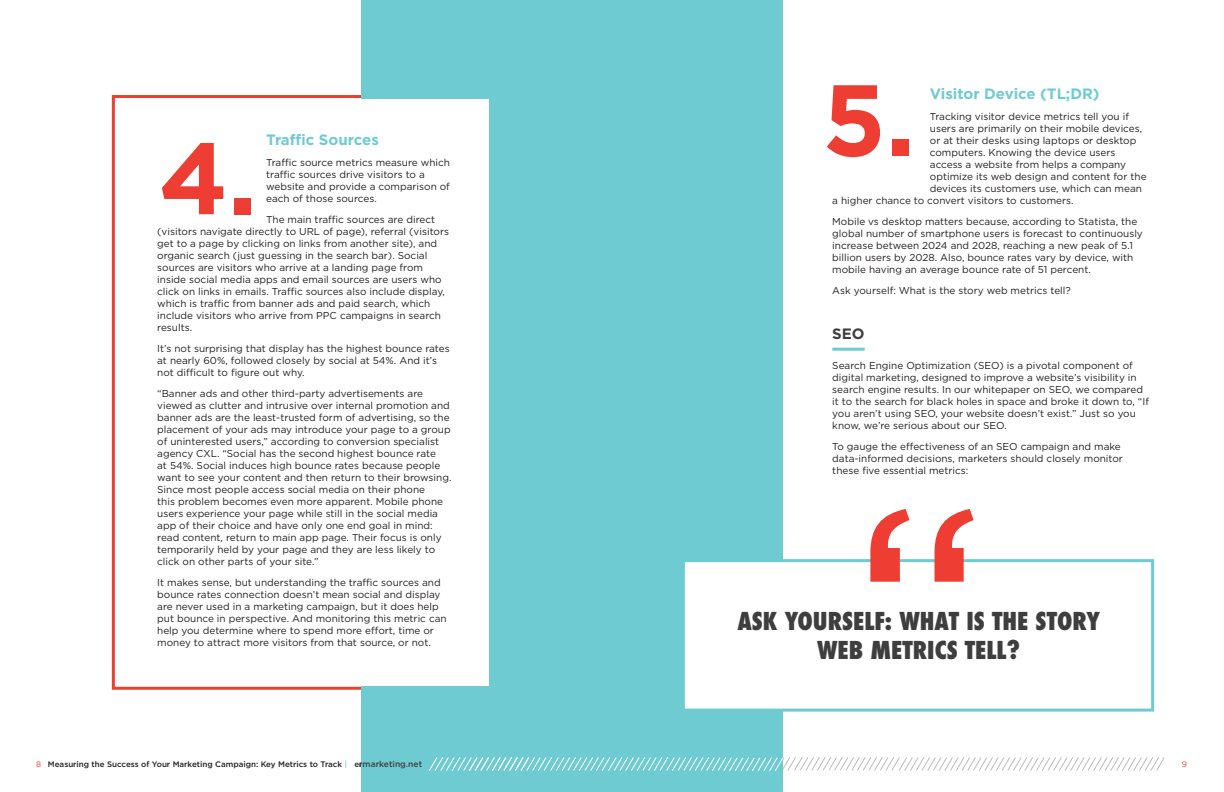
<style>
.page{position:relative;width:1224px;height:792px;background:#fff}
.page>*{position:absolute;margin:0;border:0;box-sizing:border-box;transform-origin:0 0}
.Bullet_Points{font:700 101px "Gotham";color:#ee3e34}
.t1{font:800 condensed 24px/28.8px "Futura";color:#3e3e3f;text-align:center}
.t2{font:700 15px "Gotham";color:#6fcbd2}
.Subhead{font:700 15px "Gotham";color:#3e3e3f}
.t3{font:10px/12px "Gotham";color:#231f20}
.t4{font:500 8.5px "Gotham";color:#3e3e3f}
.t5{font:500 8px "Gotham";color:#231f20}
.t6{font:8px "Gotham";color:#ee3e34}
.s1{font-weight:400;color:#ee3e34}
.s2{color:#6fcbd2}
</style>
<div class="page">
<div style="left:112px;top:95px;width:271px;height:595px;background:#fff;border:3px solid #ee3e34"></div>
<div style="left:361px;top:0;width:422px;height:792px;background:#6fcbd2"></div>
<svg style="left:429px;top:757px;width:736px;height:14px"></svg>
<div style="left:122px;top:99px;width:367px;height:587px;background:#fff"></div>
<hr style="left:832px;top:348px;width:33px;height:3px;background:#6fcbd2">
<div style="left:682px;top:559px;width:472px;height:153px;background:#fff;border:3px solid #6fcbd2"></div>
<svg style="left:870px;top:509px;width:104px;height:73px"></svg>
<p class="t2" style="left:266px;top:130px;width:114px">Traffic Sources</p>
<p class="t3" style="left:266px;top:157px;width:185px">Traffic source metrics measure which traffic sources drive visitors to a website and provide a comparison of each of those sources.</p>
<p class="t3" style="left:157px;top:214px;width:293px;text-indent:109px">The main traffic sources are direct (visitors navigate directly to URL of page), referral (visitors get to a page by clicking on links from another site), and organic search (just guessing in the search bar). Social sources are visitors who arrive at a landing page from inside social media apps and email sources are users who click on links in emails. Traffic sources also include display, which is traffic from banner ads and paid search, which include visitors who arrive from PPC campaigns in search results.</p>
<p class="t3" style="left:157px;top:343px;width:294px">It’s not surprising that display has the highest bounce rates at nearly 60%, followed closely by social at 54%. And it’s not difficult to figure out why.</p>
<p class="t3" style="left:157px;top:388px;width:296px">“Banner ads and other third-party advertisements are viewed as clutter and intrusive over internal promotion and banner ads are the least-trusted form of advertising, so the placement of your ads may introduce your page to a group of uninterested users,” according to conversion specialist agency CXL. “Social has the second highest bounce rate<br>at 54%. Social induces high bounce rates because people want to see your content and then return to their browsing.<br>Since most people access social media on their phone<br>this problem becomes even more apparent. Mobile phone users experience your page while still in the social media app of their choice and have only one end goal in mind: read content, return to main app page. Their focus is only temporarily held by your page and they are less likely to click on other parts of your site.”</p>
<p class="t3" style="left:157px;top:577px;width:291px">It makes sense, but understanding the traffic sources and bounce rates connection doesn’t mean social and display are never used in a marketing campaign, but it does help put bounce in perspective. And monitoring this metric can help you determine where to spend more effort, time or money to attract more visitors from that source, or not.</p>
<p class="Bullet_Points" style="left:159px;top:111px;width:100px">4.</p>
<p class="Bullet_Points" style="left:822px;top:53px;width:94px">5.</p>
<p class="t2" style="left:930px;top:83px;width:171px">Visitor Device (TL;DR)</p>
<p class="t3" style="left:930px;top:110px;width:201px">Tracking visitor device metrics tell you if</p>
<p class="t3" style="left:930px;top:122px;width:214px">users are primarily on their mobile devices,</p>
<p class="t3" style="left:930px;top:134px;width:208px">or at their desks using laptops or desktop</p>
<p class="t3" style="left:930px;top:146px;width:187px">computers. Knowing the device users</p>
<p class="t3" style="left:930px;top:158px;width:198px">access a website from helps a company</p>
<p class="t3" style="left:930px;top:170px;width:218px">optimize its web design and content for the</p>
<p class="t3" style="left:930px;top:182px;width:214px">devices its customers use, which can mean</p>
<p class="t3" style="left:832px;top:194px;width:243px">a higher chance to convert visitors to customers.</p>
<p class="t3" style="left:832px;top:215px;width:312px">Mobile vs desktop matters because, according to Statista, the global number of smartphone users is forecast to continuously increase between 2024 and 2028, reaching a new peak of 5.1 billion users by 2028. Also, bounce rates vary by device, with mobile having an average bounce rate of 51 percent.</p>
<p class="t3" style="left:832px;top:284px;width:240px">Ask yourself: What is the story web metrics tell?</p>
<p class="Subhead" style="left:832px;top:323px;width:34px">SEO</p>
<p class="t3" style="left:832px;top:359px;width:318px">Search Engine Optimization (SEO) is a pivotal component of digital marketing, designed to improve a website’s visibility in search engine results. In our whitepaper on SEO, we compared it to the search for black holes in space and broke it down to, “If you aren’t using SEO, your website doesn’t exist.” Just so you know, we’re serious about our SEO.</p>
<p class="t3" style="left:832px;top:440px;width:292px">To gauge the effectiveness of an SEO campaign and make data-informed decisions, marketers should closely monitor these five essential metrics:</p>
<p class="t1" style="left:737px;top:607px;width:364px">ASK YOURSELF: WHAT IS THE STORY<br>WEB METRICS TELL?</p>
<p class="t5" style="left:36px;top:759px;width:384px"><span class="s1">8</span> Measuring the Success of Your Marketing Campaign: Key Metrics to Track <span class="s2">|</span> ermarketing.net</p>
<p class="t6" style="left:1182px;top:759px;width:7px">9</p>
<p class="t4" style="left:359px;top:759px;width:65px">rmarketing.net</p>
</div>
